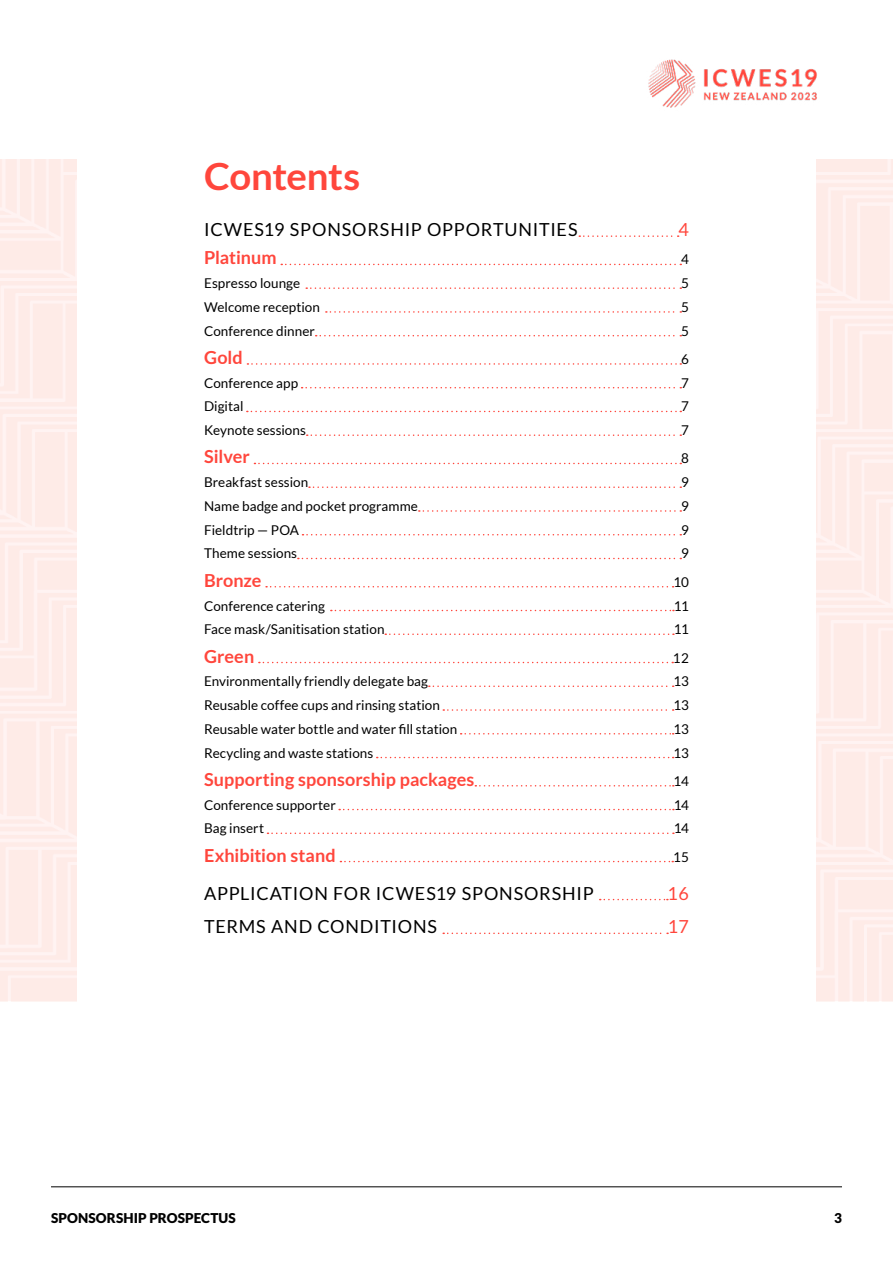
<style>
.page{position:relative;width:893px;height:1263px;background:#fff}
.page>*{position:absolute;margin:0;border:0;box-sizing:border-box;transform-origin:0 0}
.t1{font:700 37.5px "Lato";letter-spacing:-.01em;color:#ff463c}
.t2{font:18px "Lato";letter-spacing:.045em;color:#000}
.t3{font:700 18px "Lato";color:#ff463c}
.t4{font:18px "Lato";color:#ff463c}
.t5{font:13.5px "Lato";letter-spacing:.005em;color:#000}
.t6{font:900 13.5px "Lato";letter-spacing:.005em;color:#000}
</style>
<div class="page">
<img style="left:0;top:159px;width:77px;height:842px">
<img style="left:816px;top:159px;width:77px;height:842px">
<svg style="left:579px;top:235px;width:100px;height:2px"></svg>
<svg style="left:281px;top:264px;width:400px;height:1px"></svg>
<svg style="left:306px;top:287px;width:375px;height:2px"></svg>
<svg style="left:326px;top:311px;width:355px;height:2px"></svg>
<svg style="left:316px;top:335px;width:365px;height:1px"></svg>
<svg style="left:247px;top:363px;width:434px;height:2px"></svg>
<svg style="left:302px;top:387px;width:379px;height:1px"></svg>
<svg style="left:247px;top:411px;width:434px;height:1px"></svg>
<svg style="left:307px;top:434px;width:374px;height:2px"></svg>
<svg style="left:254px;top:463px;width:427px;height:1px"></svg>
<svg style="left:309px;top:486px;width:372px;height:2px"></svg>
<svg style="left:419px;top:510px;width:262px;height:2px"></svg>
<svg style="left:302px;top:534px;width:379px;height:1px"></svg>
<svg style="left:298px;top:558px;width:383px;height:1px"></svg>
<svg style="left:266px;top:586px;width:408px;height:1px"></svg>
<svg style="left:331px;top:610px;width:343px;height:1px"></svg>
<svg style="left:385px;top:633px;width:289px;height:2px"></svg>
<svg style="left:259px;top:662px;width:414px;height:1px"></svg>
<svg style="left:429px;top:685px;width:245px;height:2px"></svg>
<svg style="left:443px;top:709px;width:231px;height:2px"></svg>
<svg style="left:461px;top:733px;width:213px;height:1px"></svg>
<svg style="left:377px;top:757px;width:297px;height:1px"></svg>
<svg style="left:475px;top:785px;width:199px;height:1px"></svg>
<svg style="left:339px;top:809px;width:335px;height:1px"></svg>
<svg style="left:267px;top:832px;width:407px;height:2px"></svg>
<svg style="left:340px;top:861px;width:333px;height:1px"></svg>
<svg style="left:600px;top:899px;width:68px;height:1px"></svg>
<svg style="left:443px;top:932px;width:225px;height:2px"></svg>
<hr style="left:51px;top:1186px;width:791px;height:1px;background:#000">
<img style="left:648px;top:59px;width:169px;height:49px">
<h1 class="t1" style="left:204px;top:154px;width:158px">Contents</h1>
<h2 class="t2" style="left:204px;top:220px;width:375px">ICWES19 SPONSORSHIP OPPORTUNITIES</h2>
<h2 class="t4" style="left:678px;top:220px;width:12px">4</h2>
<h2 class="t3" style="left:204px;top:248px;width:74px">Platinum</h2>
<p class="t5" style="left:681px;top:252px;width:9px">4</p>
<p class="t5" style="left:204px;top:276px;width:98px">Espresso lounge</p>
<p class="t5" style="left:681px;top:276px;width:9px">5</p>
<p class="t5" style="left:204px;top:299px;width:117px">Welcome reception</p>
<p class="t5" style="left:681px;top:299px;width:9px">5</p>
<p class="t5" style="left:204px;top:323px;width:112px">Conference dinner</p>
<p class="t5" style="left:681px;top:323px;width:9px">5</p>
<h2 class="t3" style="left:204px;top:347px;width:40px">Gold</h2>
<p class="t5" style="left:681px;top:352px;width:9px">6</p>
<p class="t5" style="left:204px;top:375px;width:96px">Conference app</p>
<p class="t5" style="left:681px;top:375px;width:9px">7</p>
<p class="t5" style="left:204px;top:399px;width:41px">Digital</p>
<p class="t5" style="left:681px;top:399px;width:9px">7</p>
<p class="t5" style="left:204px;top:423px;width:103px">Keynote sessions</p>
<p class="t5" style="left:681px;top:423px;width:9px">7</p>
<h2 class="t3" style="left:204px;top:447px;width:47px">Silver</h2>
<p class="t5" style="left:681px;top:451px;width:9px">8</p>
<p class="t5" style="left:204px;top:475px;width:106px">Breakfast session</p>
<p class="t5" style="left:681px;top:475px;width:9px">9</p>
<p class="t5" style="left:204px;top:499px;width:215px">Name badge and pocket programme</p>
<p class="t5" style="left:681px;top:499px;width:9px">9</p>
<p class="t5" style="left:204px;top:522px;width:97px">Fieldtrip — POA</p>
<p class="t5" style="left:681px;top:522px;width:9px">9</p>
<p class="t5" style="left:204px;top:546px;width:95px">Theme sessions</p>
<p class="t5" style="left:681px;top:546px;width:9px">9</p>
<h2 class="t3" style="left:204px;top:570px;width:59px">Bronze</h2>
<p class="t5" style="left:673px;top:574px;width:17px">10</p>
<p class="t5" style="left:204px;top:598px;width:122px">Conference catering</p>
<p class="t5" style="left:674px;top:598px;width:17px">11</p>
<p class="t5" style="left:204px;top:622px;width:182px">Face mask/Sanitisation station</p>
<p class="t5" style="left:674px;top:622px;width:17px">11</p>
<h2 class="t3" style="left:204px;top:646px;width:52px">Green</h2>
<p class="t5" style="left:673px;top:650px;width:17px">12</p>
<p class="t5" style="left:204px;top:674px;width:225px">Environmentally friendly delegate bag</p>
<p class="t5" style="left:673px;top:674px;width:17px">13</p>
<p class="t5" style="left:204px;top:698px;width:237px">Reusable coffee cups and rinsing station</p>
<p class="t5" style="left:673px;top:698px;width:17px">13</p>
<p class="t5" style="left:204px;top:721px;width:255px">Reusable water bottle and water fill station</p>
<p class="t5" style="left:673px;top:721px;width:17px">13</p>
<p class="t5" style="left:204px;top:745px;width:171px">Recycling and waste stations</p>
<p class="t5" style="left:673px;top:745px;width:17px">13</p>
<h2 class="t3" style="left:204px;top:769px;width:272px">Supporting sponsorship packages</h2>
<p class="t5" style="left:673px;top:773px;width:17px">14</p>
<p class="t5" style="left:204px;top:797px;width:133px">Conference supporter</p>
<p class="t5" style="left:674px;top:797px;width:17px">14</p>
<p class="t5" style="left:204px;top:821px;width:62px">Bag insert</p>
<p class="t5" style="left:674px;top:821px;width:17px">14</p>
<h2 class="t3" style="left:204px;top:845px;width:133px">Exhibition stand</h2>
<p class="t5" style="left:673px;top:849px;width:17px">15</p>
<h2 class="t2" style="left:204px;top:883px;width:391px">APPLICATION FOR ICWES19 SPONSORSHIP</h2>
<h2 class="t4" style="left:668px;top:883px;width:23px">16</h2>
<h2 class="t2" style="left:204px;top:917px;width:235px">TERMS AND CONDITIONS</h2>
<h2 class="t4" style="left:668px;top:917px;width:23px">17</h2>
<p class="t6" style="left:51px;top:1210px;width:186px">SPONSORSHIP PROSPECTUS</p>
<p class="t6" style="left:834px;top:1210px;width:9px">3</p>
</div>
